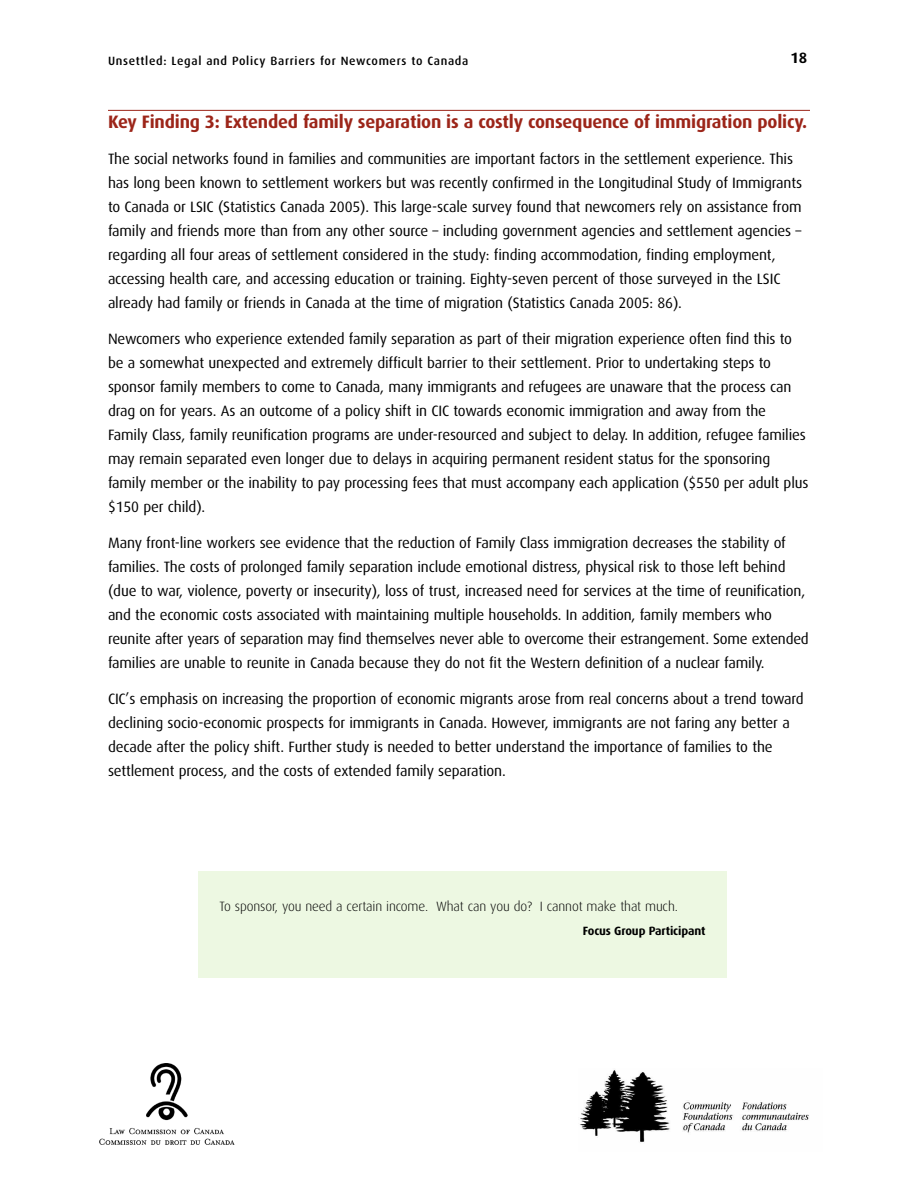
<style>
.page{position:relative;width:918px;height:1188px;background:#fff}
.page>*{position:absolute;margin:0;border:0;box-sizing:border-box;transform-origin:0 0}
.t1{font:700 18px "Dax";letter-spacing:-.01em;color:#9c2519}
.t2{font:15px/24px "Dax";letter-spacing:-.01em;color:#000}
.t3{font:700 15px "Dax";color:#000}
.t4{font:300 13.5px "Dax";letter-spacing:-.01em;color:#000}
.t5{font:500 12px "Dax";letter-spacing:.055em;color:#000}
.t6{font:700 12px "Dax";letter-spacing:-.01em;color:#000}
</style>
<div class="page">
<hr style="left:108px;top:110px;width:702px;height:1px;background:#9c2519">
<img style="left:99px;top:1063px;width:136px;height:82px">
<img style="left:580px;top:1070px;width:229px;height:72px">
<div style="left:198px;top:871px;width:529px;height:107px;background:#edf8e2"></div>
<p class="t5" style="left:108px;top:57px;width:362px">Unsettled: Legal and Policy Barriers for Newcomers to Canada</p>
<p class="t3" style="left:790px;top:52px;width:18px">18</p>
<p class="t1" style="left:108px;top:115px;width:701px">Key Finding 3: Extended family separation is a costly consequence of immigration policy.</p>
<p class="t2" style="left:108px;top:148px;width:696px">The social networks found in families and communities are important factors in the settlement experience. This has long been known to settlement workers but was recently confirmed in the Longitudinal Study of Immigrants to Canada or LSIC (Statistics Canada 2005). This large-scale survey found that newcomers rely on assistance from family and friends more than from any other source – including government agencies and settlement agencies – regarding all four areas of settlement considered in the study: finding accommodation, finding employment, accessing health care, and accessing education or training. Eighty-seven percent of those surveyed in the LSIC already had family or friends in Canada at the time of migration (Statistics Canada 2005: 86).</p>
<p class="t2" style="left:108px;top:328px;width:702px">Newcomers who experience extended family separation as part of their migration experience often find this to be a somewhat unexpected and extremely difficult barrier to their settlement. Prior to undertaking steps to sponsor family members to come to Canada, many immigrants and refugees are unaware that the process can drag on for years. As an outcome of a policy shift in CIC towards economic immigration and away from the Family Class, family reunification programs are under-resourced and subject to delay. In addition, refugee families may remain separated even longer due to delays in acquiring permanent resident status for the sponsoring family member or the inability to pay processing fees that must accompany each application ($550 per adult plus $150 per child).</p>
<p class="t2" style="left:108px;top:532px;width:702px">Many front-line workers see evidence that the reduction of Family Class immigration decreases the stability of families. The costs of prolonged family separation include emotional distress, physical risk to those left behind (due to war, violence, poverty or insecurity), loss of trust, increased need for services at the time of reunification, and the economic costs associated with maintaining multiple households. In addition, family members who reunite after years of separation may find themselves never able to overcome their estrangement. Some extended families are unable to reunite in Canada because they do not fit the Western definition of a nuclear family.</p>
<p class="t2" style="left:108px;top:688px;width:697px">CIC’s emphasis on increasing the proportion of economic migrants arose from real concerns about a trend toward declining socio-economic prospects for immigrants in Canada. However, immigrants are not faring any better a decade after the policy shift. Further study is needed to better understand the importance of families to the settlement process, and the costs of extended family separation.</p>
<p class="t4" style="left:219px;top:901px;width:460px">To sponsor, you need a certain income. What can you do? I cannot make that much.</p>
<p class="t6" style="left:583px;top:927px;width:124px">Focus Group Participant</p>
</div>
